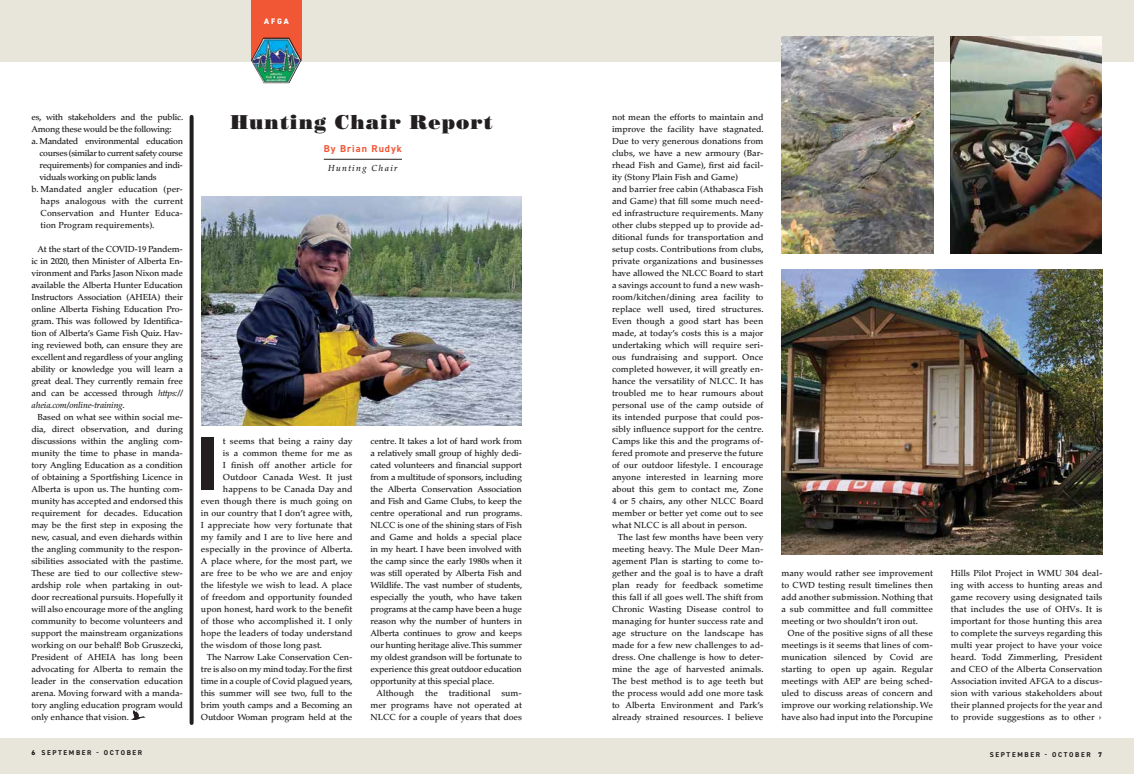
<style>
.page{position:relative;width:1134px;height:774px;background:#fff}
.page>*{position:absolute;margin:0;border:0;box-sizing:border-box;transform-origin:0 0}
.t1{font:800 75.9px "DIN2014";color:#231f20}
.t2{font:20px "Bodoni Std Poster";letter-spacing:.05em;color:#231f20}
.t3{font:700 10px "DIN2014";letter-spacing:.1em;color:#f15635}
.t4{font:500 8.8px/12px "Palatino LT Std";color:#231f20;text-align:justify}
.t5{font:500 8.8px "Palatino LT Std";letter-spacing:-.02em;color:#231f20}
.t6{font:500 8.8px "Palatino LT Std";letter-spacing:-.04em;color:#231f20}
.t7{font:500 8.8px "Palatino LT Std";letter-spacing:-.03em;color:#231f20}
.t8{font:italic 500 8.8px "Palatino LT Std";letter-spacing:.15em;color:#231f20}
.t9{font:800 8px "DIN2014";color:#fff}
.t10{font:700 7px "DIN2014";letter-spacing:.235em;color:#231f20}
.s1{font-style:italic}
.s2{font-weight:800}
</style>
<div class="page">
<div style="left:0;top:0;width:1134px;height:62px;background:#e8e6db"></div>
<div style="left:0;top:738px;width:1134px;height:36px;background:#e8e6db"></div>
<svg style="left:251px;top:0;width:51px;height:60px;fill:#f15635"></svg>
<img style="left:251px;top:37px;width:12px;height:39px">
<hr style="left:324px;top:159px;width:78px;height:1px;background:#231f20">
<svg style="left:130px;top:710px;width:16px;height:10px"></svg>
<img style="left:201px;top:197px;width:321px;height:229px">
<svg style="left:190px;top:117px;width:4px;height:606px;fill:#231f20"></svg>
<img style="left:782px;top:269px;width:320px;height:285px">
<img style="left:951px;top:36px;width:151px;height:217px">
<img style="left:782px;top:36px;width:151px;height:217px">
<p class="t9" style="left:264px;top:16px;width:26px">AFGA</p>
<p class="t7" style="left:32px;top:112px;width:153px">es, with stakeholders and the public.</p>
<p class="t7" style="left:32px;top:124px;width:142px">Among these would be the following:</p>
<p class="t6" style="left:32px;top:136px;width:153px">a. Mandated environmental education</p>
<p class="t6" style="left:40px;top:148px;width:145px">courses (similar to current safety course</p>
<p class="t6" style="left:40px;top:160px;width:145px">requirements) for companies and indi-</p>
<p class="t6" style="left:40px;top:172px;width:119px">viduals working on public lands</p>
<p class="t4" style="left:32px;top:183px;width:153px">b. Mandated angler education (per-</p>
<p class="t4" style="left:41px;top:195px;width:144px">haps analogous with the current</p>
<p class="t4" style="left:41px;top:207px;width:144px">Conservation and Hunter Educa-</p>
<p class="t4" style="left:41px;top:219px;width:115px">tion Program requirements).</p>
<p class="t4" style="left:32px;top:243px;width:153px;text-indent:6px">At the start of the COVID-19 Pandem&shy;ic in 2020, then Minister of Alberta En&shy;vironment and Parks Jason Nixon made available the Alberta Hunter Education Instructors Association (AHEIA) their online Alberta Fishing Education Pro&shy;gram. This was followed by Identifica&shy;tion of Alberta’s Game Fish Quiz. Hav&shy;ing reviewed both, can ensure they are excellent and regardless of your angling ability or knowledge you will learn a great deal. They currently remain free and can be accessed through <span class="s1">https:// aheia.com/online-training</span>.</p>
<p class="t4" style="left:32px;top:411px;width:153px;text-indent:6px">Based on what see within social me&shy;dia, direct observation, and during discussions within the angling com&shy;munity the time to phase in manda&shy;tory Angling Education as a condition of obtaining a Sportfishing Licence in Alberta is upon us. The hunting com&shy;munity has accepted and endorsed this requirement for decades. Education may be the first step in exposing the new, casual, and even diehards within the angling community to the respon&shy;sibilities associated with the pastime.<br>These are tied to our collective stew&shy;ardship role when partaking in out&shy;door recreational pursuits. Hopefully it will also encourage more of the angling community to become volunteers and support the mainstream organizations working on our behalf! Bob Gruszecki, President of AHEIA has long been advocating for Alberta to remain the leader in the conservation education arena. Moving forward with a manda&shy;tory angling education program would only enhance that vision.</p>
<h2 class="t2" style="left:230px;top:110px;width:264px">Hunting Chair Report</h2>
<p class="t3" style="left:324px;top:142px;width:80px">By Brian Rudyk</p>
<p class="t8" style="left:328px;top:163px;width:71px">Hunting Chair</p>
<h1 class="t1" style="left:196px;top:413px;width:25px">I</h1>
<p class="t4" style="left:370px;top:435px;width:153px">centre. It takes a lot of hard work from a relatively small group of highly dedi&shy;cated volunteers and financial support from a multitude of sponsors, including the Alberta Conservation Association and Fish and Game Clubs, to keep the centre operational and run programs.<br>NLCC is one of the shining stars of Fish and Game and holds a special place in my heart. I have been involved with the camp since the early 1980s when it was still operated by Alberta Fish and Wildlife. The vast number of students, especially the youth, who have taken programs at the camp have been a huge reason why the number of hunters in Alberta continues to grow and keeps our hunting heritage alive. This summer my oldest grandson will be fortunate to experience this great outdoor education opportunity at this special place.</p>
<p class="t4" style="left:370px;top:687px;width:153px;text-indent:6px">Although the traditional sum&shy;mer programs have not operated at NLCC for a couple of years that does</p>
<p class="t4" style="left:223px;top:435px;width:131px">t seems that being a rainy day</p>
<p class="t4" style="left:223px;top:447px;width:131px">is a common theme for me as</p>
<p class="t4" style="left:223px;top:459px;width:131px">I finish off another article for</p>
<p class="t4" style="left:223px;top:471px;width:131px">Outdoor Canada West. It just</p>
<p class="t4" style="left:223px;top:483px;width:131px">happens to be Canada Day and</p>
<p class="t4" style="left:201px;top:495px;width:153px">even though there is much going on</p>
<p class="t4" style="left:201px;top:507px;width:153px">in our country that I don’t agree with,</p>
<p class="t4" style="left:201px;top:519px;width:153px">I appreciate how very fortunate that</p>
<p class="t4" style="left:201px;top:531px;width:153px">my family and I are to live here and</p>
<p class="t4" style="left:201px;top:543px;width:153px">especially in the province of Alberta.</p>
<p class="t4" style="left:201px;top:555px;width:153px">A place where, for the most part, we</p>
<p class="t4" style="left:201px;top:567px;width:153px">are free to be who we are and enjoy</p>
<p class="t4" style="left:201px;top:579px;width:153px">the lifestyle we wish to lead. A place</p>
<p class="t4" style="left:201px;top:591px;width:153px">of freedom and opportunity founded</p>
<p class="t4" style="left:201px;top:603px;width:153px">upon honest, hard work to the benefit</p>
<p class="t4" style="left:201px;top:615px;width:153px">of those who accomplished it. I only</p>
<p class="t4" style="left:201px;top:627px;width:153px">hope the leaders of today understand</p>
<p class="t4" style="left:201px;top:639px;width:123px">the wisdom of those long past.</p>
<p class="t5" style="left:207px;top:652px;width:147px">The Narrow Lake Conservation Cen-</p>
<p class="t5" style="left:201px;top:664px;width:153px">tre is also on my mind today. For the first</p>
<p class="t5" style="left:201px;top:676px;width:153px">time in a couple of Covid plagued years,</p>
<p class="t5" style="left:201px;top:688px;width:153px">this summer will see two, full to the</p>
<p class="t5" style="left:201px;top:700px;width:153px">brim youth camps and a Becoming an</p>
<p class="t5" style="left:201px;top:712px;width:153px">Outdoor Woman program held at the</p>
<p class="t4" style="left:612px;top:111px;width:153px;text-align:left">not mean the efforts to maintain and improve the facility have stagnated.<br>Due to very generous donations from clubs, we have a new armoury (Bar&shy;rhead Fish and Game), first aid facil&shy;ity (Stony Plain Fish and Game)<br>and barrier free cabin (Athabasca Fish and Game) that fill some much need&shy;ed infrastructure requirements. Many other clubs stepped up to provide ad&shy;ditional funds for transportation and setup costs. Contributions from clubs, private organizations and businesses have allowed the NLCC Board to start a savings account to fund a new wash&shy;room/kitchen/dining area facility to replace well used, tired structures.<br>Even though a good start has been made, at today’s costs this is a major undertaking which will require seri&shy;ous fundraising and support. Once completed however, it will greatly en&shy;hance the versatility of NLCC. It has troubled me to hear rumours about personal use of the camp outside of its intended purpose that could pos&shy;sibly influence support for the centre.<br>Camps like this and the programs of&shy;fered promote and preserve the future of our outdoor lifestyle. I encourage anyone interested in learning more about this gem to contact me, Zone 4 or 5 chairs, any other NLCC Board member or better yet come out to see what NLCC is all about in person.</p>
<p class="t4" style="left:612px;top:531px;width:153px;text-indent:6px">The last few months have been very meeting heavy. The Mule Deer Man&shy;agement Plan is starting to come to&shy;gether and the goal is to have a draft plan ready for feedback sometime this fall if all goes well. The shift from Chronic Wasting Disease control to managing for hunter success rate and age structure on the landscape has made for a few new challenges to ad&shy;dress. One challenge is how to deter&shy;mine the age of harvested animals.<br>The best method is to age teeth but the process would add one more task to Alberta Environment and Park’s already strained resources. I believe</p>
<p class="t4" style="left:782px;top:567px;width:153px">many would rather see improvement to CWD testing result timelines then add another submission. Nothing that a sub committee and full committee meeting or two shouldn’t iron out.</p>
<p class="t4" style="left:782px;top:627px;width:153px;text-indent:6px">One of the positive signs of all these meetings is it seems that lines of com&shy;munication silenced by Covid are starting to open up again. Regular meetings with AEP are being sched&shy;uled to discuss areas of concern and improve our working relationship. We have also had input into the Porcupine</p>
<p class="t4" style="left:951px;top:567px;width:153px">Hills Pilot Project in WMU 304 deal&shy;ing with access to hunting areas and game recovery using designated tails that includes the use of OHVs. It is important for those hunting this area to complete the surveys regarding this multi year project to have your voice heard. Todd Zimmerling, President and CEO of the Alberta Conservation Association invited AFGA to a discus&shy;sion with various stakeholders about their planned projects for the year and to provide suggestions as to other</p>
<p class="t10" style="left:32px;top:748px;width:112px"><span class="s2">6</span> SEPTEMBER - OCTOBER</p>
<p class="t10" style="left:990px;top:750px;width:114px">SEPTEMBER - OCTOBER <span class="s2">7</span></p>
</div>
